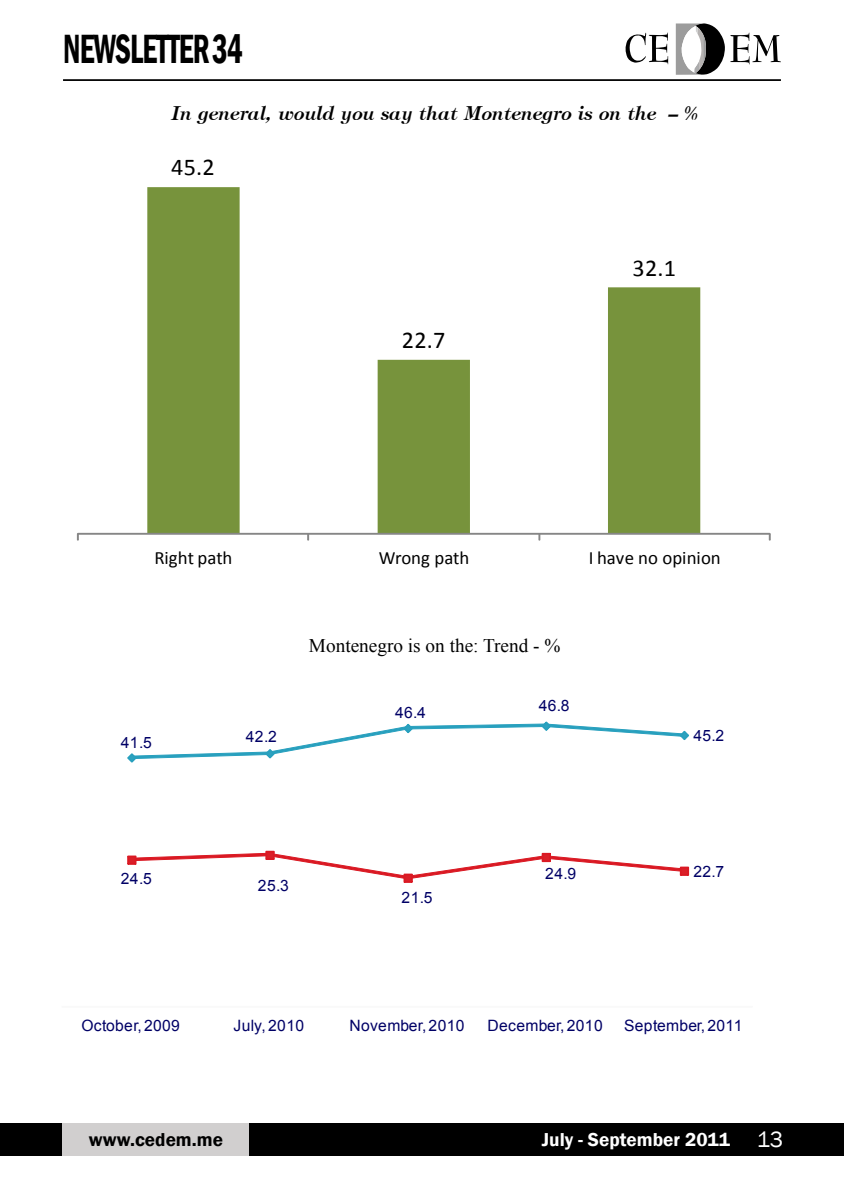
<style>
.page{position:relative;width:844px;height:1191px;background:#fff}
.page>*{position:absolute;margin:0;border:0;box-sizing:border-box;transform-origin:0 0}
.t1{font:600 condensed 42px "Franklin Gothic";letter-spacing:-.025em;color:#000;scale:.74 1}
.t2{font:24.15px "Calibri";color:#000}
.t3{font:19.25px "Timpani Bold Italic YU";color:#000}
.t4{font:19.25px "Times New Roman";color:#000}
.t5{font:600 19.25px "Franklin Gothic";color:#fff}
.t6{font:600 19.25px "Franklin Gothic";color:#000}
.t7{font:18.72px "Calibri";color:#000}
.t8{font:15.58px "Arial";letter-spacing:.025em;color:#006}
.s1{font-weight:400;font-size:22.75px}
</style>
<div class="page">
<hr style="left:63px;top:79px;width:717px;height:2px;background:#000">
<svg style="left:625px;top:33px;width:43px;height:31px"></svg>
<svg style="left:730px;top:33px;width:50px;height:31px"></svg>
<svg style="left:675px;top:23px;width:49px;height:52px"></svg>
<div style="left:0;top:1123px;width:843px;height:32px;background:#000"></div>
<div style="left:63px;top:1123px;width:186px;height:32px;background:#d1cfcf"></div>
<svg style="left:147px;top:187px;width:553px;height:346px"></svg>
<div style="left:77px;top:533px;width:693px;height:1px;border:1px solid #868686"></div>
<svg style="left:77px;top:533px;width:2px;height:7px"></svg>
<svg style="left:307px;top:533px;width:2px;height:7px"></svg>
<svg style="left:538px;top:533px;width:2px;height:7px"></svg>
<svg style="left:768px;top:533px;width:2px;height:7px"></svg>
<svg style="left:128px;top:722px;width:560px;height:40px"></svg>
<svg style="left:128px;top:851px;width:560px;height:31px"></svg>
<h1 class="t1" style="left:63px;top:21px;width:244px">NEWSLETTER 34</h1>
<p class="t3" style="left:171px;top:101px;width:528px">In general, would you say that Montenegro is on the - %</p>
<h2 class="t2" style="left:171px;top:152px;width:45px">45.2</h2>
<h2 class="t2" style="left:401px;top:325px;width:45px">22.7</h2>
<h2 class="t2" style="left:632px;top:253px;width:45px">32.1</h2>
<p class="t7" style="left:154px;top:546px;width:79px">Right path</p>
<p class="t7" style="left:379px;top:546px;width:92px">Wrong path</p>
<p class="t7" style="left:589px;top:546px;width:133px">I have no opinion</p>
<p class="t4" style="left:309px;top:632px;width:253px">Montenegro is on the: Trend - %</p>
<p class="t8" style="left:121px;top:734px;width:32px">41.5</p>
<p class="t8" style="left:121px;top:870px;width:32px">24.5</p>
<p class="t8" style="left:246px;top:728px;width:32px">42.2</p>
<p class="t8" style="left:258px;top:876px;width:32px">25.3</p>
<p class="t8" style="left:395px;top:703px;width:32px">46.4</p>
<p class="t8" style="left:401px;top:888px;width:32px">21.5</p>
<p class="t8" style="left:538px;top:697px;width:32px">46.8</p>
<p class="t8" style="left:693px;top:727px;width:32px">45.2</p>
<p class="t8" style="left:545px;top:864px;width:32px">24.9</p>
<p class="t8" style="left:693px;top:863px;width:32px">22.7</p>
<p class="t8" style="left:81px;top:1017px;width:100px">October, 2009</p>
<p class="t8" style="left:233px;top:1017px;width:72px">July, 2010</p>
<p class="t8" style="left:349px;top:1017px;width:117px">November, 2010</p>
<p class="t8" style="left:487px;top:1017px;width:117px">December, 2010</p>
<p class="t8" style="left:624px;top:1017px;width:120px">September, 2011</p>
<p class="t6" style="left:89px;top:1127px;width:135px">www.cedem.me</p>
<p class="t5" style="left:541px;top:1127px;width:243px">July - September 2011 <span class="s1">13</span></p>
</div>
